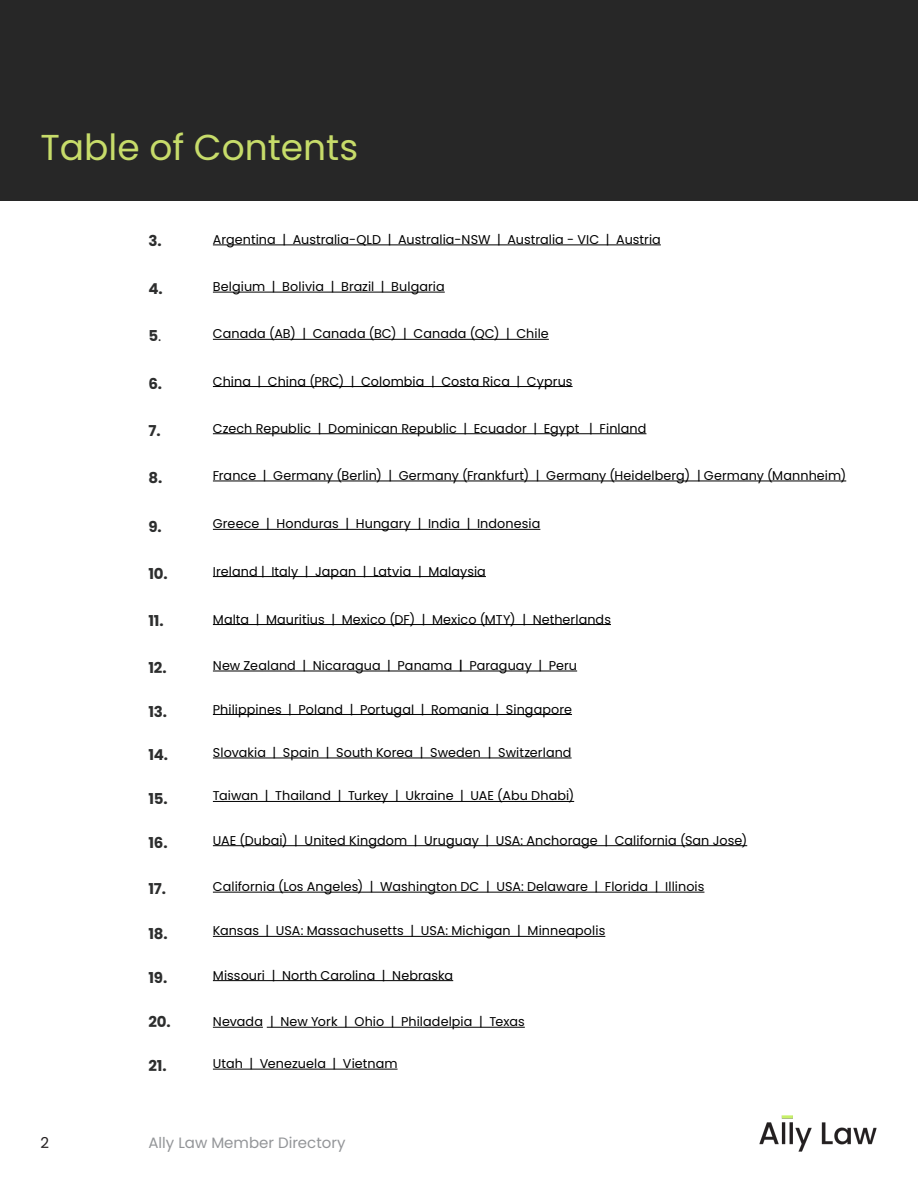
<style>
.page{position:relative;width:918px;height:1188px;background:#fff}
.page>*{position:absolute;margin:0;border:0;box-sizing:border-box;transform-origin:0 0}
.Headings_1{font:36px "Poppins";color:#c7dc6a}
.Firm_Name{font:700 15px "Poppins";letter-spacing:-.01em;color:#2d2e2e}
.t1{font:15px "Poppins";color:#939598}
.t2{font:15px "Poppins";color:#231f20}
.Firm_Name-2{font:12.75px "Poppins";letter-spacing:.005em;color:#000}
.s1{font-weight:400}
.s2{font-weight:500}
</style>
<div class="page">
<img style="left:759px;top:1115px;width:118px;height:37px">
<hr style="left:213px;top:245px;width:448px;height:1px;background:#000">
<hr style="left:213px;top:339px;width:336px;height:1px;background:#000">
<hr style="left:213px;top:433px;width:433px;height:1px;background:#000">
<hr style="left:213px;top:529px;width:327px;height:1px;background:#000">
<hr style="left:213px;top:292px;width:232px;height:1px;background:#000">
<hr style="left:213px;top:386px;width:360px;height:1px;background:#000">
<hr style="left:213px;top:481px;width:633px;height:1px;background:#000">
<hr style="left:213px;top:576px;width:273px;height:1px;background:#000">
<hr style="left:213px;top:624px;width:398px;height:1px;background:#000">
<hr style="left:213px;top:671px;width:364px;height:1px;background:#000">
<hr style="left:213px;top:714px;width:359px;height:1px;background:#000">
<hr style="left:213px;top:758px;width:359px;height:1px;background:#000">
<hr style="left:213px;top:801px;width:361px;height:1px;background:#000">
<hr style="left:213px;top:845px;width:534px;height:1px;background:#000">
<hr style="left:213px;top:892px;width:491px;height:1px;background:#000">
<hr style="left:213px;top:936px;width:392px;height:1px;background:#000">
<hr style="left:213px;top:980px;width:240px;height:1px;background:#000">
<hr style="left:213px;top:1027px;width:50px;height:1px;background:#000">
<hr style="left:267px;top:1027px;width:258px;height:1px;background:#000">
<hr style="left:213px;top:1069px;width:185px;height:1px;background:#000">
<div style="left:0;top:0;width:918px;height:201px;background:#272727"></div>
<p class="Headings_1" style="left:40px;top:127px;width:319px">Table of Contents</p>
<p class="Firm_Name" style="left:148px;top:232px;width:15px">3.</p>
<p class="Firm_Name-2" style="left:213px;top:232px;width:449px">Argentina | Australia-QLD | Australia-NSW | Australia - VIC | Austria</p>
<p class="Firm_Name" style="left:148px;top:280px;width:16px">4.</p>
<p class="Firm_Name" style="left:148px;top:328px;width:14px">5<span class="s1">.</span></p>
<p class="Firm_Name" style="left:148px;top:375px;width:15px">6.</p>
<p class="Firm_Name" style="left:148px;top:422px;width:14px">7.</p>
<p class="Firm_Name" style="left:148px;top:469px;width:15px">8.</p>
<p class="Firm_Name" style="left:148px;top:518px;width:15px">9.</p>
<p class="Firm_Name" style="left:148px;top:565px;width:21px">10.</p>
<p class="Firm_Name" style="left:148px;top:612px;width:17px">11.</p>
<p class="Firm_Name" style="left:148px;top:659px;width:20px">12.</p>
<p class="Firm_Name" style="left:148px;top:703px;width:20px">13.</p>
<p class="Firm_Name" style="left:148px;top:746px;width:21px">14.</p>
<p class="Firm_Name" style="left:148px;top:790px;width:21px">15.</p>
<p class="Firm_Name" style="left:148px;top:834px;width:21px">16.</p>
<p class="Firm_Name" style="left:148px;top:880px;width:19px">17.</p>
<p class="Firm_Name" style="left:148px;top:925px;width:21px">18.</p>
<p class="Firm_Name" style="left:148px;top:969px;width:20px">19.</p>
<p class="Firm_Name" style="left:148px;top:1013px;width:24px">20.</p>
<p class="Firm_Name" style="left:148px;top:1057px;width:20px">21.</p>
<p class="Firm_Name-2" style="left:213px;top:279px;width:233px">Belgium | Bolivia | Brazil | Bulgaria</p>
<p class="Firm_Name-2" style="left:213px;top:327px;width:337px">Canada (AB) | Canada (BC) | Canada (QC) | Chile</p>
<p class="Firm_Name-2" style="left:213px;top:374px;width:361px">China | China (PRC) | Colombia | Costa Rica | Cyprus</p>
<p class="Firm_Name-2" style="left:213px;top:421px;width:435px">Czech Republic | Dominican Republic | Ecuador | Egypt | Finland</p>
<p class="Firm_Name-2" style="left:213px;top:468px;width:635px">France | Germany (Berlin) | Germany (Frankfurt) | Germany (Heidelberg) | Germany (Mannheim)</p>
<p class="Firm_Name-2" style="left:213px;top:517px;width:329px">Greece | Honduras | Hungary | India | Indonesia</p>
<p class="Firm_Name-2" style="left:213px;top:564px;width:275px">Ireland | Italy | Japan | Latvia | Malaysia</p>
<p class="Firm_Name-2" style="left:213px;top:612px;width:400px">Malta | Mauritius | Mexico (DF) | Mexico (MTY) | Netherlands</p>
<p class="Firm_Name-2" style="left:213px;top:658px;width:366px">New Zealand | Nicaragua | Panama <span class="s2">|</span> Paraguay | Peru</p>
<p class="Firm_Name-2" style="left:213px;top:702px;width:361px">Philippines | Poland | Portugal | Romania | Singapore</p>
<p class="Firm_Name-2" style="left:213px;top:745px;width:360px">Slovakia | Spain | South Korea | Sweden | Switzerland</p>
<p class="Firm_Name-2" style="left:213px;top:789px;width:363px">Taiwan | Thailand | Turkey | Ukraine | UAE (Abu Dhabi)</p>
<p class="Firm_Name-2" style="left:213px;top:833px;width:536px">UAE (Dubai) | United Kingdom | Uruguay | USA: Anchorage | California (San Jose)</p>
<p class="Firm_Name-2" style="left:213px;top:879px;width:493px">California (Los Angeles) | Washington DC | USA: Delaware | Florida | Illinois</p>
<p class="Firm_Name-2" style="left:213px;top:924px;width:394px">Kansas | USA: Massachusetts | USA: Michigan | Minneapolis</p>
<p class="Firm_Name-2" style="left:213px;top:968px;width:242px">Missouri | North Carolina | Nebraska</p>
<p class="Firm_Name-2" style="left:213px;top:1014px;width:313px">Nevada | New York | Ohio | Philadelpia | Texas</p>
<p class="Firm_Name-2" style="left:213px;top:1056px;width:186px">Utah | Venezuela | Vietnam</p>
<p class="t2" style="left:40px;top:1134px;width:10px">2</p>
<p class="t1" style="left:148px;top:1134px;width:198px">Ally Law Member Directory</p>
</div>
